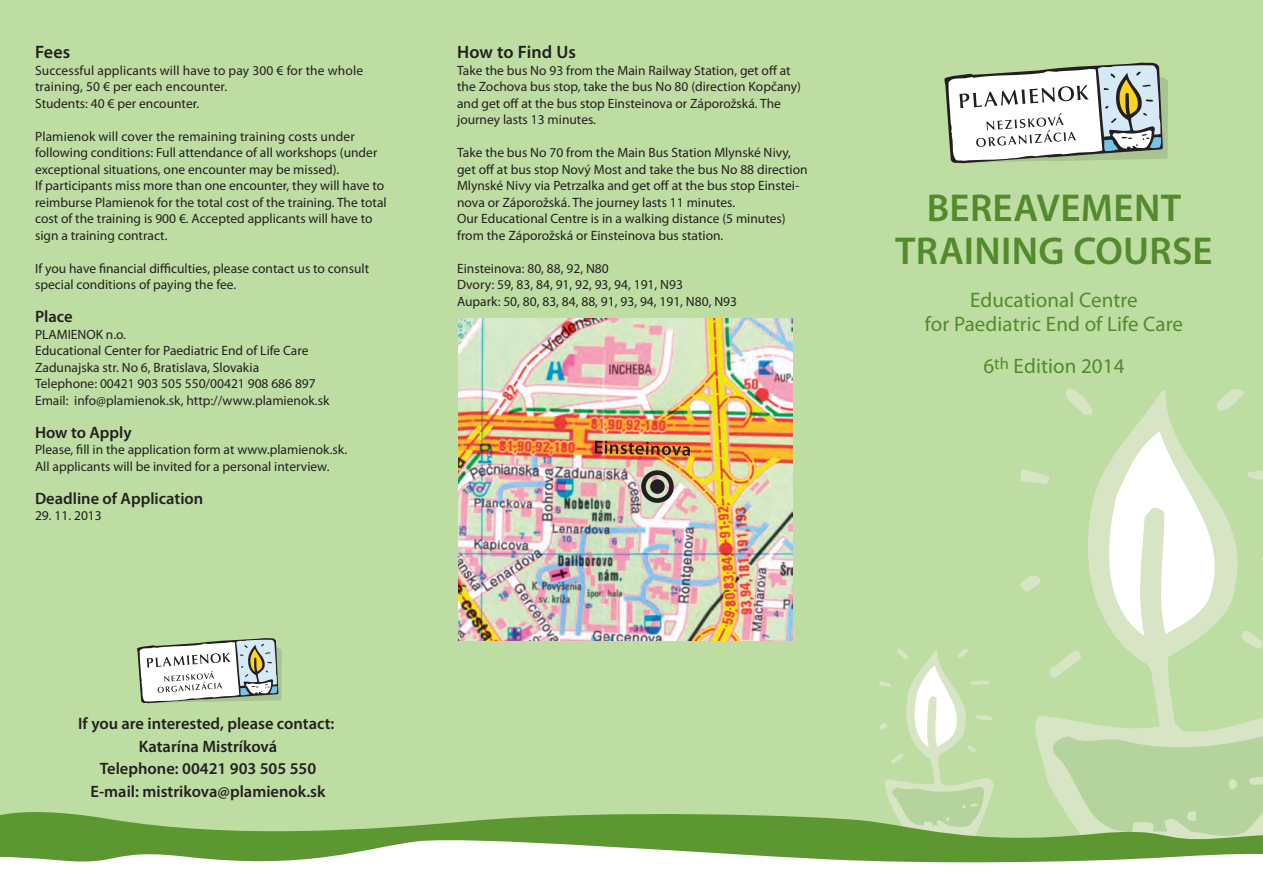
<style>
.page{position:relative;width:1263px;height:894px;background:#fff}
.page>*{position:absolute;margin:0;border:0;box-sizing:border-box;transform-origin:0 0}
.t1{font:600 39px/43.5px "Myriad Pro";letter-spacing:.01em;color:#538a2c;text-align:center}
.t2{font:21px/24px "Myriad Pro";letter-spacing:.005em;color:#538a2c;text-align:center}
.t3{font:600 18px "Myriad Pro";letter-spacing:.005em;color:#231f20}
.t4{font:600 16.5px/22.5px "Myriad Pro";color:#231f20;text-align:center}
.t5{font:13.5px/16.5px "Myriad Pro";color:#231f20}
</style>
<div class="page">
<div style="left:0;top:0;width:1262px;height:894px;background:#bedda3"></div>
<img style="left:458px;top:319px;width:334px;height:321px">
<div style="left:641px;top:470px;width:32px;height:33px;border:5px solid #231f20;border-radius:50%"></div>
<div style="left:650px;top:479px;width:15px;height:15px;background:#231f20;border-radius:50%"></div>
<svg style="left:595px;top:441px;width:95px;height:15px"></svg>
<svg style="left:1092px;top:390px;width:82px;height:41px"></svg>
<svg style="left:1066px;top:388px;width:26px;height:27px"></svg>
<svg style="left:1217px;top:389px;width:27px;height:22px"></svg>
<svg style="left:879px;top:431px;width:383px;height:371px"></svg>
<svg style="left:0;top:802px;width:1262px;height:33px"></svg>
<svg style="left:0;top:835px;width:1262px;height:59px;background:#c8dcba"></svg>
<svg style="left:944px;top:62px;width:223px;height:102px;background:#c8cfc5"></svg>
<svg style="left:137px;top:638px;width:145px;height:66px;background:#c8cfc5"></svg>
<h3 class="t3" style="left:35px;top:45px;width:37px">Fees</h3>
<p class="t5" style="left:35px;top:63px;width:329px">Successful applicants will have to pay 300 € for the whole training, 50 € per each encounter.<br>Students: 40 € per encounter.</p>
<p class="t5" style="left:35px;top:129px;width:353px">Plamienok will cover the remaining training costs under following conditions: Full attendance of all workshops (under exceptional situations, one encounter may be missed).<br>If participants miss more than one encounter, they will have to reimburse Plamienok for the total cost of the training. The total cost of the training is 900 €. Accepted applicants will have to sign a training contract.</p>
<p class="t5" style="left:35px;top:261px;width:336px">If you have financial difficulties, please contact us to consult special conditions of paying the fee.</p>
<p class="t4" style="left:35px;top:307px;width:39px">Place</p>
<p class="t5" style="left:35px;top:327px;width:296px">PLAMIENOK n.o.<br>Educational Center for Paediatric End of Life Care Zadunajska str. No 6, Bratislava, Slovakia<br>Telephone: 00421 903 505 550/00421 908 686 897<br>Email: info@plamienok.sk, http://www.plamienok.sk</p>
<p class="t4" style="left:35px;top:422px;width:98px">How to Apply</p>
<p class="t5" style="left:35px;top:443px;width:314px">Please, fill in the application form at www.plamienok.sk.<br>All applicants will be invited for a personal interview.</p>
<p class="t4" style="left:35px;top:488px;width:170px">Deadline of Application</p>
<p class="t5" style="left:35px;top:509px;width:68px">29. 11. 2013</p>
<h3 class="t3" style="left:457px;top:45px;width:120px">How to Find Us</h3>
<p class="t5" style="left:457px;top:63px;width:345px">Take the bus No 93 from the Main Railway Station, get off at the Zochova bus stop, take the bus No 80 (direction Kopčany) and get off at the bus stop Einsteinova or Záporožská. The journey lasts 13 minutes.</p>
<p class="t5" style="left:457px;top:145px;width:352px">Take the bus No 70 from the Main Bus Station Mlynské Nivy, get off at bus stop Nový Most and take the bus No 88 direction Mlynské Nivy via Petrzalka and get off at the bus stop Einstei&shy;nova or Záporožská. The journey lasts 11 minutes.<br>Our Educational Centre is in a walking distance (5 minutes) from the Záporožská or Einsteinova bus station.</p>
<p class="t5" style="left:457px;top:261px;width:281px">Einsteinova: 80, 88, 92, N80<br>Dvory: 59, 83, 84, 91, 92, 93, 94, 191, N93<br>Aupark: 50, 80, 83, 84, 88, 91, 93, 94, 191, N80, N93</p>
<p class="t4" style="left:78px;top:714px;width:258px">If you are interested, please contact:<br>Katarína Mistríková<br>Telephone: 00421 903 505 550<br>E-mail: mistrikova@plamienok.sk</p>
<h1 class="t1" style="left:895px;top:189px;width:319px">BEREAVEMENT<br>TRAINING COURSE</h1>
<h2 class="t2" style="left:925px;top:290px;width:259px">Educational Centre<br>for Paediatric End of Life Care</h2>
<h2 class="t2" style="left:983px;top:356px;width:142px">6<sup>th</sup> Edition 2014</h2>
</div>
